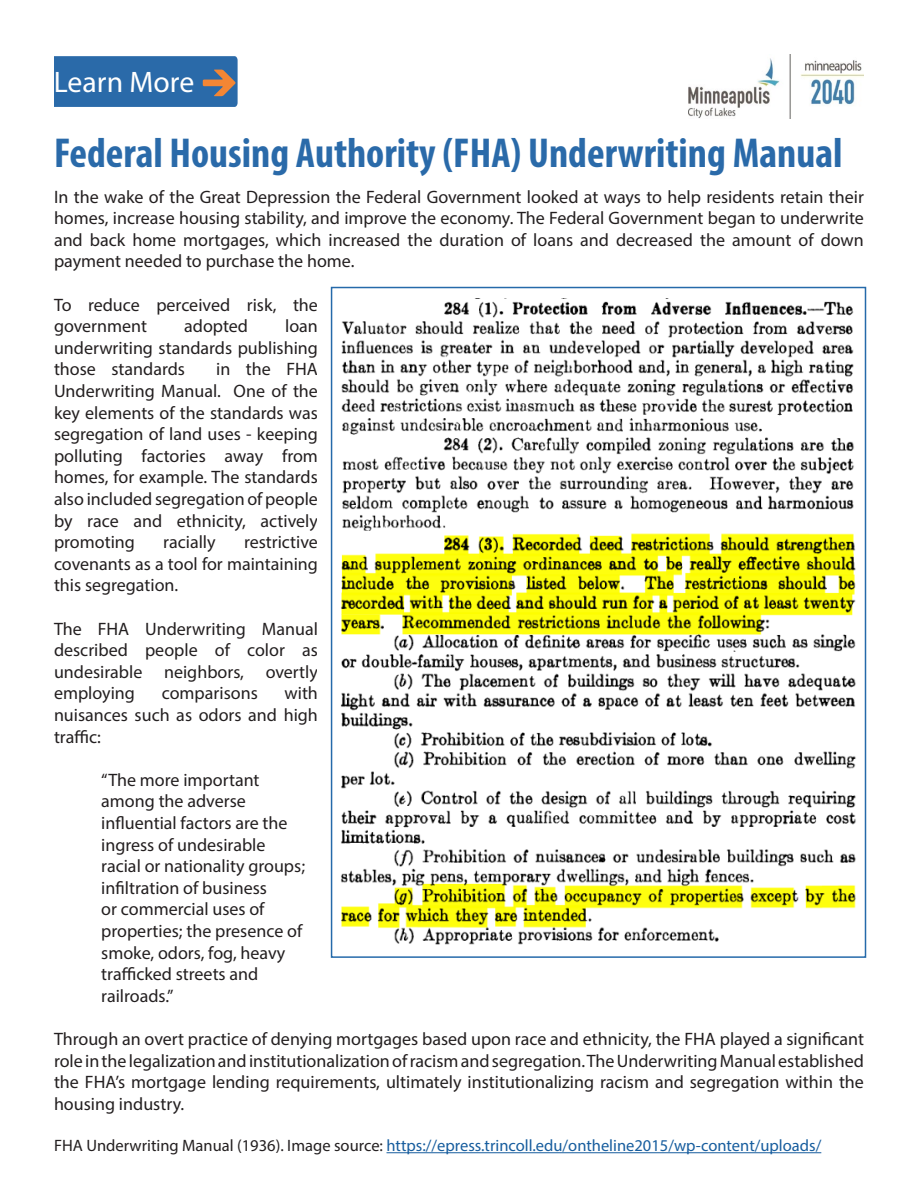
<style>
.page{position:relative;width:918px;height:1188px;background:#fff}
.page>*{position:absolute;margin:0;border:0;box-sizing:border-box;transform-origin:0 0}
.t1{font:700 condensed 42px "Myriad Pro";color:#2a6aa9}
.t2{font:600 condensed 29.7px "Myriad Pro";color:#fff}
.t3{font:18px/21.6px "Myriad Pro";color:#231f20;text-align:justify}
.Section_Header{font:16.5px "Myriad Pro";color:#175d9e}
.s1{color:#231f20}
</style>
<div class="page">
<img style="left:689px;top:54px;width:175px;height:64px">
<svg style="left:54px;top:56px;width:184px;height:51px;background:#336ba4"></svg>
<hr style="left:387px;top:1152px;width:434px;height:1px;background:#175d9e">
<img style="left:330px;top:298px;width:524px;height:233px">
<img style="left:330px;top:531px;width:526px;height:415px">
<div style="left:331px;top:287px;width:535px;height:671px;border:2px solid #256aaa"></div>
<h2 class="t2" style="left:54px;top:64px;width:142px">Learn More</h2>
<p class="t1" style="left:54px;top:126px;width:790px">Federal Housing Authority (FHA) Underwriting Manual</p>
<p class="t3" style="left:54px;top:185px;width:812px">In the wake of the Great Depression the Federal Government looked at ways to help residents retain their homes, increase housing stability, and improve the economy. The Federal Government began to underwrite and back home mortgages, which increased the duration of loans and decreased the amount of down payment needed to purchase the home.</p>
<p class="t3" style="left:54px;top:293px;width:265px">To reduce perceived risk, the government</p>
<p class="t3" style="left:54px;top:315px;width:265px;text-indent:231px">loan underwriting standards publishing those standards</p>
<p class="t3" style="left:184px;top:315px;width:65px">adopted</p>
<p class="t3" style="left:54px;top:358px;width:265px;text-indent:162px">in the FHA Underwriting Manual. One of the key elements of the standards was segregation of land uses - keeping polluting factories away from homes, for example. The standards also included segregation of people by race and ethnicity, actively promoting</p>
<p class="t3" style="left:163px;top:531px;width:54px">racially</p>
<p class="t3" style="left:54px;top:531px;width:265px;text-indent:190px">restrictive covenants as a tool for maintaining this segregation.</p>
<p class="t3" style="left:54px;top:617px;width:265px">The FHA Underwriting Manual described people of color as undesirable neighbors, overtly employing</p>
<p class="t3" style="left:54px;top:682px;width:265px;text-indent:231px">with nuisances such as odors and high traffic:</p>
<p class="t3" style="left:101px;top:769px;width:205px;text-align:left">“The more important among the adverse influential factors are the ingress of undesirable racial or nationality groups; infiltration of business<br>or commercial uses of properties; the presence of smoke, odors, fog, heavy trafficked streets and railroads.”</p>
<p class="t3" style="left:54px;top:1028px;width:812px">Through an overt practice of denying mortgages based upon race and ethnicity, the FHA played a significant role in the legalization and institutionalization of racism and segregation. The Underwriting Manual established the FHA’s mortgage lending requirements, ultimately institutionalizing racism and segregation within the housing industry.</p>
<p class="Section_Header" style="left:54px;top:1135px;width:769px"><span class="s1">FHA Underwriting Manual (1936). Image source:</span> https://epress.trincoll.edu/ontheline2015/wp-content/uploads/</p>
<p class="t3" style="left:162px;top:682px;width:98px">comparisons</p>
</div>
